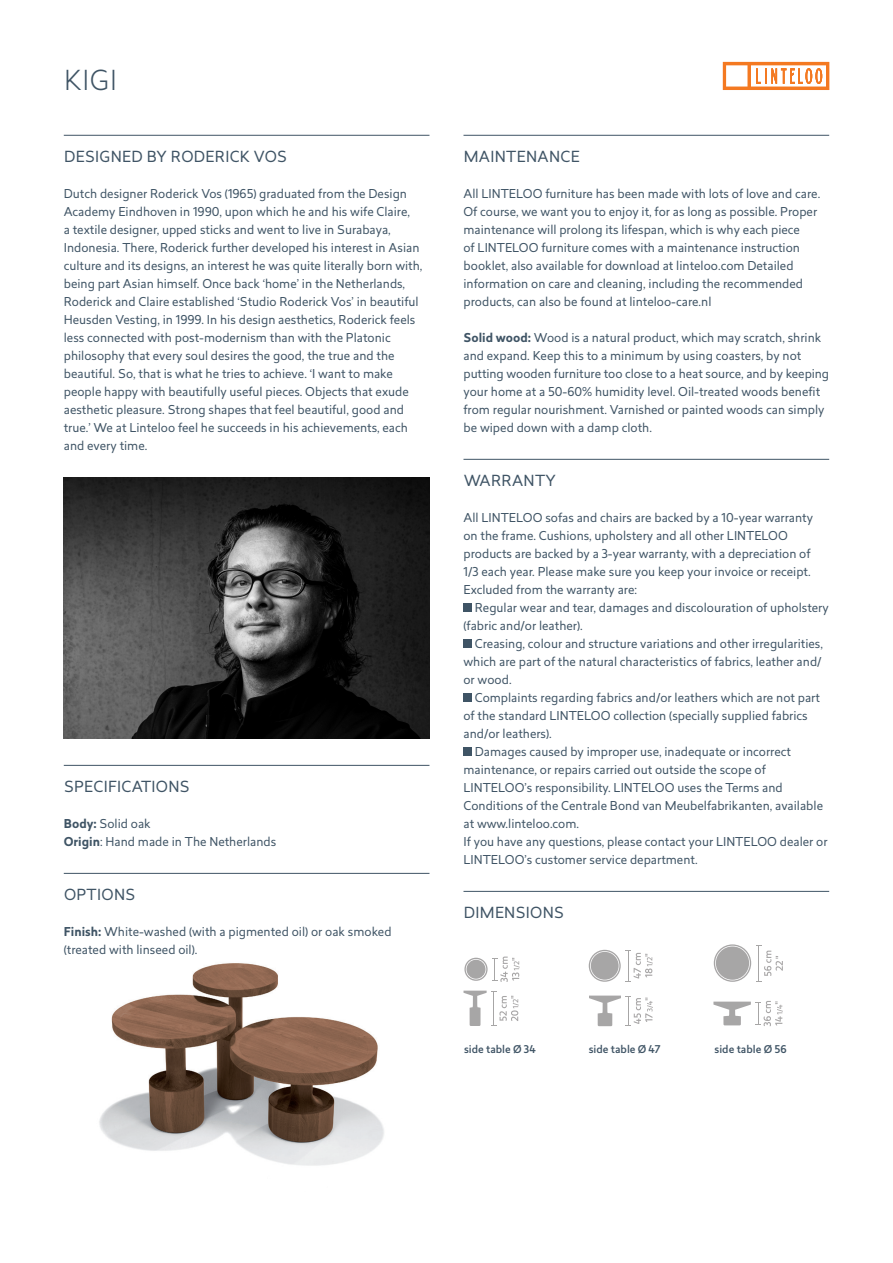
<style>
.page{position:relative;width:893px;height:1263px;background:#fff}
.page>*{position:absolute;margin:0;border:0;box-sizing:border-box;transform-origin:0 0}
.t1{font:300 27px "Revisal";color:#3f5465}
.t2{font:15px "Revisal";letter-spacing:.02em;color:#3f5465}
.t3{font:12px/18px "Revisal";color:#3f5465}
.t4{font:500 10.5px "Revisal";color:#3f5465}
.s1{font-weight:700}
</style>
<div class="page">
<svg style="left:723px;top:62px;width:106px;height:28px"></svg>
<hr style="left:64px;top:135px;width:365px;height:1px;background:#3f5465">
<hr style="left:64px;top:765px;width:365px;height:1px;background:#3f5465">
<hr style="left:64px;top:873px;width:365px;height:1px;background:#3f5465">
<img style="left:64px;top:477px;width:365px;height:261px">
<hr style="left:463px;top:135px;width:366px;height:1px;background:#3f5465">
<hr style="left:463px;top:459px;width:366px;height:1px;background:#3f5465">
<hr style="left:463px;top:891px;width:366px;height:1px;background:#3f5465">
<div style="left:463px;top:603px;width:9px;height:9px;background:#3f5465"></div>
<div style="left:463px;top:639px;width:9px;height:9px;background:#3f5465"></div>
<div style="left:463px;top:693px;width:9px;height:9px;background:#3f5465"></div>
<div style="left:463px;top:747px;width:9px;height:9px;background:#3f5465"></div>
<svg style="left:463px;top:991px;width:56px;height:35px"></svg>
<svg style="left:589px;top:995px;width:64px;height:31px"></svg>
<svg style="left:713px;top:1001px;width:70px;height:25px"></svg>
<svg style="left:464px;top:956px;width:56px;height:26px"></svg>
<svg style="left:589px;top:950px;width:64px;height:32px"></svg>
<svg style="left:714px;top:944px;width:69px;height:38px"></svg>
<img style="left:99px;top:963px;width:285px;height:203px">
<h1 class="t1" style="left:64px;top:65px;width:54px">KIGI</h1>
<p class="t2" style="left:64px;top:150px;width:225px">DESIGNED BY RODERICK VOS</p>
<p class="t3" style="left:64px;top:186px;width:360px">Dutch designer Roderick Vos (1965) graduated from the Design Academy Eindhoven in 1990, upon which he and his wife Claire,<br>a textile designer, upped sticks and went to live in Surabaya, Indonesia. There, Roderick further developed his interest in Asian culture and its designs, an interest he was quite literally born with, being part Asian himself. Once back ‘home’ in the Netherlands, Roderick and Claire established ‘Studio Roderick Vos’ in beautiful Heusden Vesting, in 1999. In his design aesthetics, Roderick feels less connected with post-modernism than with the Platonic philosophy that every soul desires the good, the true and the beautiful. So, that is what he tries to achieve. ‘I want to make people happy with beautifully useful pieces. Objects that exude aesthetic pleasure. Strong shapes that feel beautiful, good and true.’ We at Linteloo feel he succeeds in his achievements, each and every time.</p>
<p class="t2" style="left:64px;top:780px;width:127px">SPECIFICATIONS</p>
<p class="t3" style="left:64px;top:816px;width:214px"><span class="s1">Body:</span> Solid oak<br><span class="s1">Origin</span>: Hand made in The Netherlands</p>
<p class="t2" style="left:64px;top:888px;width:73px">OPTIONS</p>
<p class="t3" style="left:64px;top:924px;width:329px"><span class="s1">Finish:</span> White-washed (with a pigmented oil) or oak smoked (treated with linseed oil).</p>
<p class="t2" style="left:464px;top:150px;width:117px">MAINTENANCE</p>
<p class="t3" style="left:463px;top:186px;width:358px">All LINTELOO furniture has been made with lots of love and care.<br>Of course, we want you to enjoy it, for as long as possible. Proper maintenance will prolong its lifespan, which is why each piece<br>of LINTELOO furniture comes with a maintenance instruction booklet, also available for download at linteloo.com Detailed information on care and cleaning, including the recommended products, can also be found at linteloo-care.nl</p>
<p class="t3" style="left:463px;top:330px;width:367px"><span class="s1">Solid wood:</span> Wood is a natural product, which may scratch, shrink and expand. Keep this to a minimum by using coasters, by not putting wooden furniture too close to a heat source, and by keeping your home at a 50-60% humidity level. Oil-treated woods benefit from regular nourishment. Varnished or painted woods can simply be wiped down with a damp cloth.</p>
<p class="t2" style="left:464px;top:474px;width:94px">WARRANTY</p>
<p class="t3" style="left:463px;top:510px;width:351px">All LINTELOO sofas and chairs are backed by a 10-year warranty on the frame. Cushions, upholstery and all other LINTELOO products are backed by a 3-year warranty, with a depreciation of 1/3 each year. Please make sure you keep your invoice or receipt.<br>Excluded from the warranty are:</p>
<p class="t3" style="left:463px;top:600px;width:367px;text-indent:11px">Regular wear and tear, damages and discolouration of upholstery (fabric and/or leather).</p>
<p class="t3" style="left:463px;top:636px;width:361px;text-align:justify;text-indent:11px">Creasing, colour and structure variations and other irregularities, which are part of the natural characteristics of fabrics, leather and/ or wood.</p>
<p class="t3" style="left:475px;top:690px;width:347px">Complaints regarding fabrics and/or leathers which are not part</p>
<p class="t3" style="left:463px;top:708px;width:346px">of the standard LINTELOO collection (specially supplied fabrics</p>
<p class="t3" style="left:463px;top:726px;width:90px">and/or leathers).</p>
<p class="t3" style="left:475px;top:744px;width:318px">Damages caused by improper use, inadequate or incorrect</p>
<p class="t3" style="left:463px;top:762px;width:304px">maintenance, or repairs carried out outside the scope of</p>
<p class="t3" style="left:463px;top:780px;width:321px">LINTELOO’s responsibility. LINTELOO uses the Terms and</p>
<p class="t3" style="left:463px;top:798px;width:361px">Conditions of the Centrale Bond van Meubelfabrikanten, available</p>
<p class="t3" style="left:463px;top:816px;width:117px">at www.linteloo.com.</p>
<p class="t3" style="left:463px;top:834px;width:366px">If you have any questions, please contact your LINTELOO dealer or</p>
<p class="t3" style="left:463px;top:852px;width:236px">LINTELOO’s customer service department.</p>
<p class="t2" style="left:464px;top:906px;width:102px">DIMENSIONS</p>
<p class="t4" style="left:464px;top:1043px;width:73px">side table Ø 34</p>
<p class="t4" style="left:589px;top:1043px;width:73px">side table Ø 47</p>
<p class="t4" style="left:714px;top:1043px;width:74px">side table Ø 56</p>
</div>
